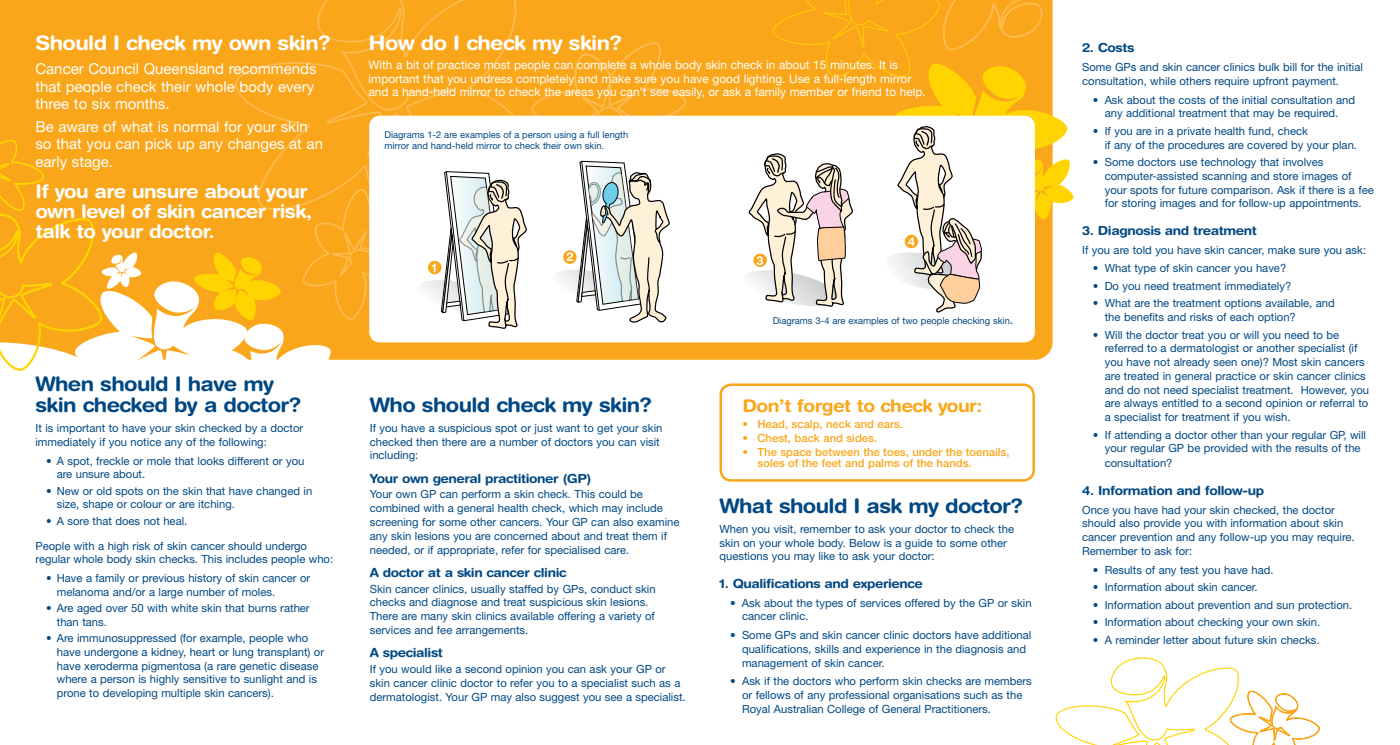
<style>
.page{position:relative;width:1400px;height:745px;background:#fff}
.page>*{position:absolute;margin:0;border:0;box-sizing:border-box;transform-origin:0 0}
.t1{font:700 20px/21.2px "Helvetica Rounded LT Std";letter-spacing:-.03em;color:#004883;scale:1.1 1}
.t2{font:700 20px "Helvetica Rounded LT Std";letter-spacing:-.03em;color:#fff;scale:1.1 1}
.t3{font:700 18.75px/20px "Helvetica Rounded LT Std";letter-spacing:-.03em;color:#fff;scale:1.1 1}
.t4{font:700 17.5px "Helvetica Rounded LT Std";letter-spacing:-.03em;color:#faa61a;scale:1.1 1}
.t5{font:15px/17.5px "Helvetica Neue";color:#fff}
.t6{font:700 12.5px "Helvetica Rounded LT Std";letter-spacing:-.03em;color:#004883;scale:1.1 1}
.t7{font:700 12.12px "Helvetica Rounded LT Std";color:#fff}
.t8{font:11.88px/13.8px "Helvetica Neue";color:#fff}
.t9{font:11.25px/13.8px "Helvetica Neue";color:#004883}
.t10{font:500 11.25px/11.2px "Helvetica Neue";color:#faa61a}
.t11{font:9.38px/10.6px "Helvetica Neue";color:#004883}
.s1{font-size:12.5px}
</style>
<div class="page">
<div style="left:0;top:0;width:1052px;height:359px;background:#faa61a"></div>
<svg style="left:1055px;top:657px;width:265px;height:87px"></svg>
<svg style="left:234px;top:0;width:298px;height:130px;background:#faa71d"></svg>
<svg style="left:0;top:130px;width:406px;height:241px"></svg>
<div style="left:719px;top:383px;width:316px;height:98px;border:2px solid #faa61a;border-radius:11px"></div>
<div style="left:369px;top:116px;width:666px;height:226px;background:#fff;border-radius:11px"></div>
<svg style="left:416px;top:39px;width:274px;height:290px"></svg>
<svg style="left:742px;top:0;width:332px;height:313px"></svg>
<h1 class="t2" style="left:35px;top:31px;width:270px">Should I check my own skin?</h1>
<h3 class="t5" style="left:35px;top:60px;width:283px">Cancer Council Queensland recommends that people check their whole body every three to six months.</h3>
<h3 class="t5" style="left:35px;top:117px;width:289px">Be aware of what is normal for your skin so that you can pick up any changes at an early stage.</h3>
<h2 class="t3" style="left:35px;top:180px;width:253px">If you are unsure about your own level of skin cancer risk, talk to your doctor.</h2>
<h1 class="t1" style="left:35px;top:372px;width:243px">When should I have my skin checked by a doctor?</h1>
<p class="t9" style="left:35px;top:420px;width:269px">It is important to have your skin checked by a doctor immediately if you notice any of the following:</p>
<p class="t9" style="left:57px;top:453px;width:249px;text-indent:-11px">• A spot, freckle or mole that looks different or you are unsure about.</p>
<p class="t9" style="left:57px;top:483px;width:257px;text-indent:-11px">• New or old spots on the skin that have changed in size, shape or colour or are itching.</p>
<p class="t9" style="left:46px;top:513px;width:143px">• A sore that does not heal.</p>
<p class="t9" style="left:35px;top:538px;width:299px">People with a high risk of skin cancer should undergo regular whole body skin checks. This includes people who:</p>
<p class="t9" style="left:57px;top:570px;width:255px;text-indent:-11px">• Have a family or previous history of skin cancer or melanoma and/or a large number of moles.</p>
<p class="t9" style="left:57px;top:600px;width:254px;text-indent:-11px">• Are aged over 50 with white skin that burns rather than tans.</p>
<p class="t9" style="left:57px;top:630px;width:269px;text-indent:-11px">• Are immunosuppressed (for example, people who have undergone a kidney, heart or lung transplant) or have xeroderma pigmentosa (a rare genetic disease where a person is highly sensitive to sunlight and is prone to developing multiple skin cancers).</p>
<h1 class="t2" style="left:369px;top:31px;width:232px">How do I check my skin?</h1>
<p class="t8" style="left:369px;top:58px;width:559px">With a bit of practice most people can complete a whole body skin check in about 15 minutes. It is important that you undress completely and make sure you have good lighting. Use a full-length mirror and a hand-held mirror to check the areas you can’t see easily, or ask a family member or friend to help.</p>
<p class="t11" style="left:384px;top:129px;width:245px">Diagrams 1-2 are examples of a person using a full length mirror and hand-held mirror to check their own skin.</p>
<p class="t7" style="left:432px;top:260px;width:6px">1</p>
<p class="t7" style="left:566px;top:249px;width:9px">2</p>
<p class="t7" style="left:756px;top:253px;width:9px">3</p>
<p class="t7" style="left:908px;top:234px;width:9px">4</p>
<p class="t11" style="left:772px;top:315px;width:242px">Diagrams 3-4 are examples of two people checking skin<span class="s1">.</span></p>
<h1 class="t1" style="left:370px;top:393px;width:258px">Who should check my skin?</h1>
<p class="t9" style="left:370px;top:420px;width:294px">If you have a suspicious spot or just want to get your skin checked then there are a number of doctors you can visit including:</p>
<p class="t6" style="left:370px;top:470px;width:203px">Your own general practitioner (GP)</p>
<p class="t9" style="left:370px;top:487px;width:311px">Your own GP can perform a skin check. This could be combined with a general health check, which may include screening for some other cancers. Your GP can also examine any skin lesions you are concerned about and treat them if needed, or if appropriate, refer for specialised care.</p>
<p class="t6" style="left:370px;top:564px;width:180px">A doctor at a skin cancer clinic</p>
<p class="t9" style="left:370px;top:581px;width:287px">Skin cancer clinics, usually staffed by GPs, conduct skin checks and diagnose and treat suspicious skin lesions.<br>There are many skin clinics available offering a variety of services and fee arrangements.</p>
<p class="t6" style="left:370px;top:645px;width:68px">A specialist</p>
<p class="t9" style="left:370px;top:661px;width:317px">If you would like a second opinion you can ask your GP or skin cancer clinic doctor to refer you to a specialist such as a dermatologist. Your GP may also suggest you see a specialist.</p>
<h3 class="t4" style="left:742px;top:394px;width:219px">Don’t forget to check your:</h3>
<p class="t10" style="left:742px;top:418px;width:162px">• Head, scalp, neck and ears.</p>
<p class="t10" style="left:742px;top:432px;width:136px">• Chest, back and sides.</p>
<p class="t10" style="left:757px;top:445px;width:253px;text-indent:-15px">• The space between the toes, under the toenails, soles of the feet and palms of the hands.</p>
<h1 class="t1" style="left:719px;top:494px;width:278px">What should I ask my doctor?</h1>
<p class="t9" style="left:719px;top:521px;width:296px">When you visit, remember to ask your doctor to check the skin on your whole body. Below is a guide to some other questions you may like to ask your doctor:</p>
<p class="t6" style="left:719px;top:575px;width:186px">1. Qualifications and experience</p>
<p class="t9" style="left:742px;top:595px;width:291px;text-indent:-12px">• Ask about the types of services offered by the GP or skin cancer clinic.</p>
<p class="t9" style="left:742px;top:627px;width:291px;text-indent:-12px">• Some GPs and skin cancer clinic doctors have additional qualifications, skills and experience in the diagnosis and management of skin cancer.</p>
<p class="t9" style="left:742px;top:674px;width:291px;text-indent:-12px">• Ask if the doctors who perform skin checks are members or fellows of any professional organisations such as the<br>Royal Australian College of General Practitioners.</p>
<p class="t6" style="left:1082px;top:40px;width:49px">2. Costs</p>
<p class="t9" style="left:1082px;top:60px;width:282px">Some GPs and skin cancer clinics bulk bill for the initial consultation, while others require upfront payment.</p>
<p class="t9" style="left:1093px;top:93px;width:264px;text-align:center">• Ask about the costs of the initial consultation and any additional treatment that may be required.</p>
<p class="t9" style="left:1104px;top:124px;width:254px;text-indent:-12px">• If you are in a private health fund, check<br>if any of the procedures are covered by your plan.</p>
<p class="t9" style="left:1104px;top:155px;width:271px;text-indent:-12px">• Some doctors use technology that involves computer-assisted scanning and store images of your spots for future comparison. Ask if there is a fee for storing images and for follow-up appointments.</p>
<p class="t6" style="left:1082px;top:222px;width:160px">3. Diagnosis and treatment</p>
<p class="t9" style="left:1082px;top:242px;width:285px">If you are told you have skin cancer, make sure you ask:</p>
<p class="t9" style="left:1093px;top:261px;width:195px">• What type of skin cancer you have?</p>
<p class="t9" style="left:1093px;top:278px;width:200px">• Do you need treatment immediately?</p>
<p class="t9" style="left:1104px;top:296px;width:232px;text-indent:-12px">• What are the treatment options available, and the benefits and risks of each option?</p>
<p class="t9" style="left:1104px;top:327px;width:266px;text-indent:-12px">• Will the doctor treat you or will you need to be referred to a dermatologist or another specialist (if you have not already seen one)? Most skin cancers are treated in general practice or skin cancer clinics and do not need specialist treatment. However, you are always entitled to a second opinion or referral to a specialist for treatment if you wish.</p>
<p class="t9" style="left:1093px;top:427px;width:275px;text-align:center">• If attending a doctor other than your regular GP, will your regular GP be provided with the results of the</p>
<p class="t9" style="left:1105px;top:456px;width:69px">consultation?</p>
<p class="t6" style="left:1082px;top:482px;width:167px">4. Information and follow-up</p>
<p class="t9" style="left:1082px;top:502px;width:274px">Once you have had your skin checked, the doctor should also provide you with information about skin cancer prevention and any follow-up you may require.<br>Remember to ask for:</p>
<p class="t9" style="left:1093px;top:562px;width:182px">• Results of any test you have had.</p>
<p class="t9" style="left:1093px;top:579px;width:166px">• Information about skin cancer.</p>
<p class="t9" style="left:1093px;top:597px;width:261px">• Information about prevention and sun protection.</p>
<p class="t9" style="left:1093px;top:614px;width:229px">• Information about checking your own skin.</p>
<p class="t9" style="left:1093px;top:632px;width:228px">• A reminder letter about future skin checks.</p>
</div>
